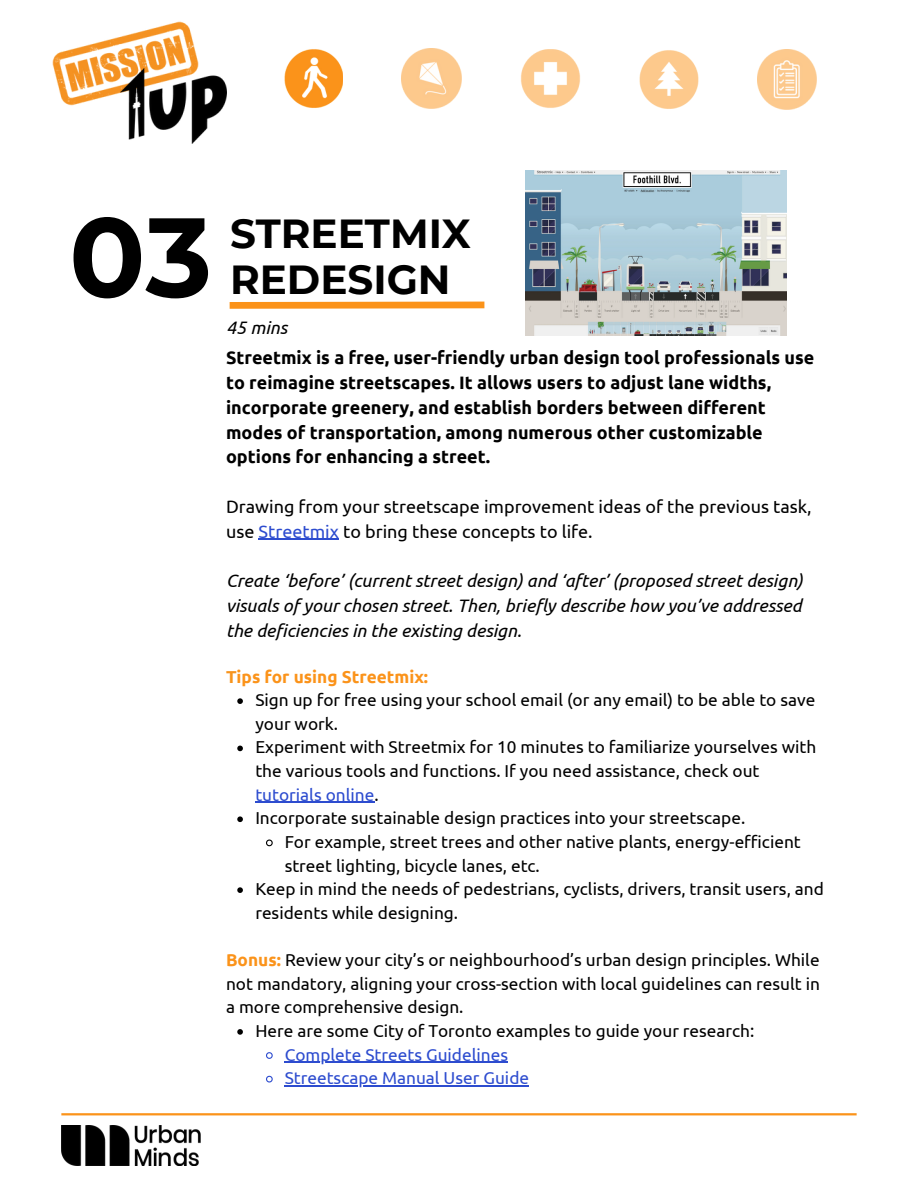
<style>
.page{position:relative;width:918px;height:1188px;background:#fff}
.page>*{position:absolute;margin:0;border:0;box-sizing:border-box;transform-origin:0 0}
.t1{font:700 112.5px "Montserrat";color:#000}
.t2{font:700 40.5px "Montserrat";color:#000}
.t3{font:700 18px/24.8px "Ubuntu";color:#000}
.t4{font:italic 18px/24.8px "Ubuntu";color:#000;text-align:justify}
.t5{font:18px/24.8px "Ubuntu";color:#000}
.t6{font:17.25px/23.7px "Ubuntu";color:#000}
.t7{font:17.25px "Ubuntu";color:#2d4ccf}
.t8{font:700 17.25px "Ubuntu";color:#fb931a}
.s1{color:#2d4ccf}
.s2{color:#f7941d}
.s3{font-weight:700;color:#fb931a}
</style>
<div class="page">
<svg style="left:229px;top:301px;width:256px;height:8px;background:#fba43e"></svg>
<hr style="left:61px;top:1113px;width:796px;height:2px;background:#fb931a">
<img style="left:61px;top:1126px;width:140px;height:39px">
<img style="left:526px;top:171px;width:261px;height:165px">
<hr style="left:259px;top:539px;width:80px;height:1px;background:#2d4ccf">
<svg style="left:237px;top:698px;width:6px;height:6px"></svg>
<svg style="left:237px;top:746px;width:6px;height:5px"></svg>
<hr style="left:255px;top:802px;width:119px;height:1px;background:#2d4ccf">
<svg style="left:237px;top:816px;width:6px;height:6px"></svg>
<svg style="left:266px;top:839px;width:7px;height:8px"></svg>
<svg style="left:237px;top:887px;width:6px;height:6px"></svg>
<svg style="left:237px;top:1029px;width:6px;height:6px"></svg>
<svg style="left:266px;top:1052px;width:7px;height:7px"></svg>
<hr style="left:285px;top:1062px;width:223px;height:1px;background:#2d4ccf">
<svg style="left:266px;top:1075px;width:7px;height:8px"></svg>
<hr style="left:285px;top:1085px;width:244px;height:1px;background:#2d4ccf">
<img style="left:52px;top:21px;width:147px;height:85px">
<img style="left:121px;top:68px;width:105px;height:76px">
<img style="left:284px;top:49px;width:59px;height:59px">
<img style="left:521px;top:49px;width:59px;height:59px">
<img style="left:402px;top:49px;width:60px;height:59px">
<img style="left:639px;top:50px;width:60px;height:59px">
<img style="left:757px;top:50px;width:60px;height:59px">
<p class="t1" style="left:69px;top:188px;width:144px">03</p>
<p class="t2" style="left:230px;top:208px;width:242px">STREETMIX</p>
<p class="t2" style="left:230px;top:255px;width:222px">REDESIGN</p>
<p class="t4" style="left:226px;top:315px;width:63px">45 mins</p>
<p class="t3" style="left:226px;top:345px;width:590px">Streetmix is a free, user-friendly urban design tool professionals use to reimagine streetscapes. It allows users to adjust lane widths, incorporate greenery, and establish borders between different modes of transportation, among numerous other customizable options for enhancing a street.</p>
<p class="t5" style="left:226px;top:494px;width:587px">Drawing from your streetscape improvement ideas of the previous task, use <span class="s1">Streetmix</span> to bring these concepts to life.</p>
<p class="t4" style="left:226px;top:568px;width:578px">Create ‘before’ (current street design) and ‘after’ (proposed street design) visuals of your chosen street. Then, briefly describe how you’ve addressed the deficiencies in the existing design.</p>
<p class="t8" style="left:226px;top:667px;width:204px"><span class="s2">T</span>ips for using Streetmix:</p>
<p class="t6" style="left:255px;top:688px;width:562px">Sign up for free using your school email (or any email) to be able to save your work.</p>
<h1 class="t6" style="left:255px;top:735px;width:563px">Experiment with Streetmix for 10 minutes to familiarize yourselves with the various tools and functions. If you need assistance, check out <span class="s1">tutorials online</span>.</h1>
<p class="t6" style="left:255px;top:806px;width:491px">Incorporate sustainable design practices into your streetscape.</p>
<h2 class="t6" style="left:285px;top:830px;width:518px">For example, street trees and other native plants, energy-efficient street lighting, bicycle lanes, etc.</h2>
<p class="t6" style="left:255px;top:877px;width:570px">Keep in mind the needs of pedestrians, cyclists, drivers, transit users, and residents while designing.</p>
<p class="t6" style="left:226px;top:948px;width:596px;text-align:justify"><span class="s3">Bonus:</span> Review your city’s or neighbourhood’s urban design principles. While not mandatory, aligning your cross-section with local guidelines can result in a more comprehensive design.</p>
<h2 class="t6" style="left:255px;top:1019px;width:501px">Here are some City of Toronto examples to guide your research:</h2>
<p class="t7" style="left:285px;top:1045px;width:225px">Complete Streets Guidelines</p>
<p class="t7" style="left:285px;top:1068px;width:246px">Streetscape Manual User Guide</p>
</div>
